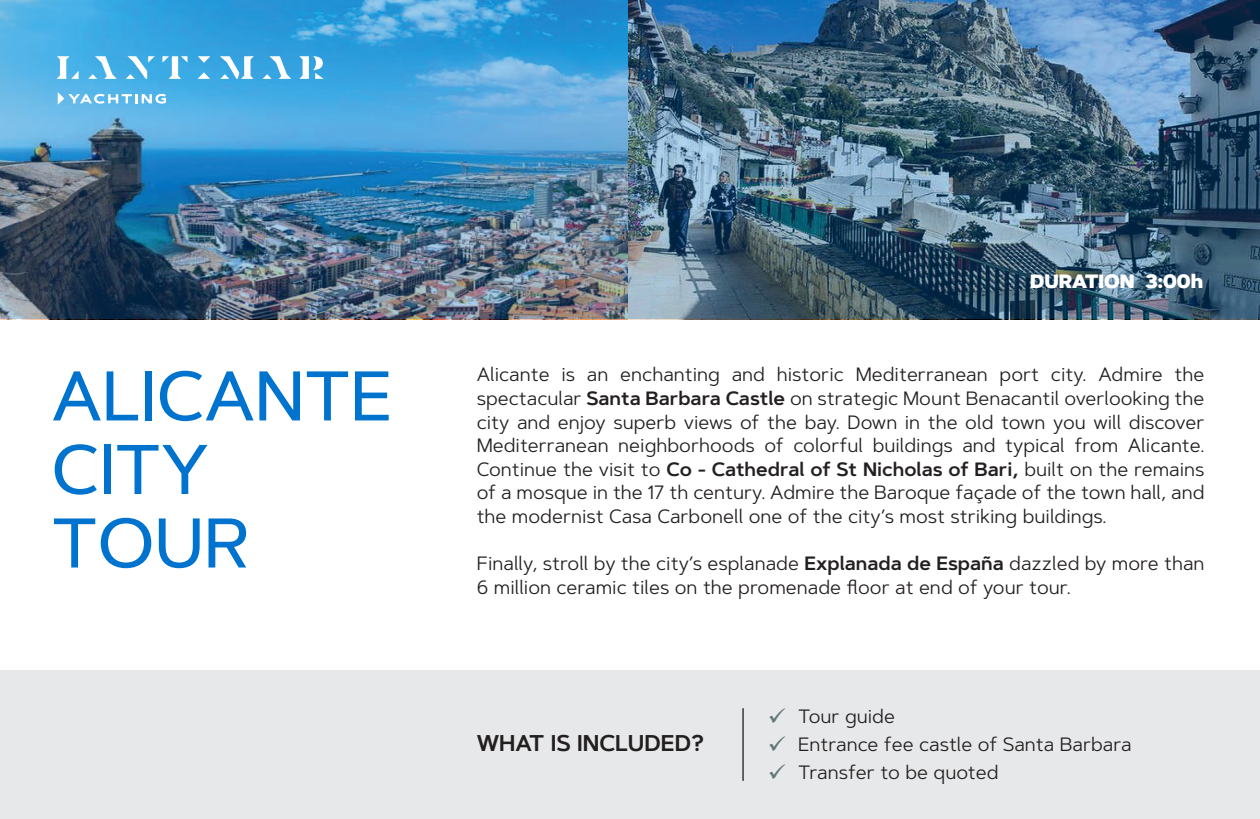
<style>
.page{position:relative;width:1260px;height:819px;background:#fff}
.page>*{position:absolute;margin:0;border:0;box-sizing:border-box;transform-origin:0 0}
.t1{font:500 70px/73.5px "Artegra Sans";color:#0073ce}
.t2{font:23.28px/28.2px "Wingdings";color:#617778;text-align:justify}
.t3{font:600 22.75px "Artegra Sans";color:#231f20}
.t4{font:19.25px/23.6px "Artegra Sans";color:#231f20}
.t5{font:900 19.25px "Artegra Sans";color:#fff}
.s1{font-weight:600}
</style>
<div class="page">
<div style="left:0;top:670px;width:1260px;height:149px;background:#e7e8e9"></div>
<img style="left:0;top:0;width:1260px;height:318px">
<hr style="left:742px;top:708px;width:2px;height:72px;background:#231f20">
<svg style="left:198px;top:72px;width:12px;height:7px"></svg>
<svg style="left:198px;top:56px;width:12px;height:7px"></svg>
<svg style="left:57px;top:56px;width:22px;height:23px"></svg>
<svg style="left:88px;top:56px;width:29px;height:23px"></svg>
<svg style="left:263px;top:56px;width:28px;height:23px"></svg>
<svg style="left:162px;top:56px;width:25px;height:23px"></svg>
<svg style="left:126px;top:56px;width:29px;height:23px"></svg>
<svg style="left:220px;top:56px;width:34px;height:23px"></svg>
<svg style="left:299px;top:56px;width:25px;height:23px"></svg>
<svg style="left:58px;top:92px;width:108px;height:13px"></svg>
<p class="t5" style="left:1030px;top:266px;width:175px">DURATION 3:00h</p>
<h1 class="t1" style="left:52px;top:359px;width:342px">ALICANTE<br>CITY<br>TOUR</h1>
<p class="t4" style="left:477px;top:362px;width:729px;text-align:justify">Alicante is an enchanting and historic Mediterranean port city. Admire the spectacular <span class="s1">Santa Barbara Castle</span> on strategic Mount Benacantil overlooking the city and enjoy superb views of the bay. Down in the old town you will discover Mediterranean neighborhoods of colorful buildings and typical from Alicante.<br>Continue the visit to <span class="s1">Co - Cathedral of St Nicholas of Bari,</span> built on the remains of a mosque in the 17 th century. Admire the Baroque façade of the town hall, and the modernist Casa Carbonell one of the city’s most striking buildings.</p>
<p class="t4" style="left:477px;top:551px;width:729px">Finally, stroll by the city’s esplanade <span class="s1">Explanada de España</span> dazzled by more than<br>6 million ceramic tiles on the promenade floor at end of your tour.</p>
<p class="t3" style="left:477px;top:726px;width:229px">WHAT IS INCLUDED?</p>
<p class="t2" style="left:768px;top:703px;width:20px">✓ ✓ ✓</p>
<p class="t4" style="left:798px;top:701px;width:335px;line-height:28px">Tour guide<br>Entrance fee castle of Santa Barbara<br>Transfer to be quoted</p>
</div>
